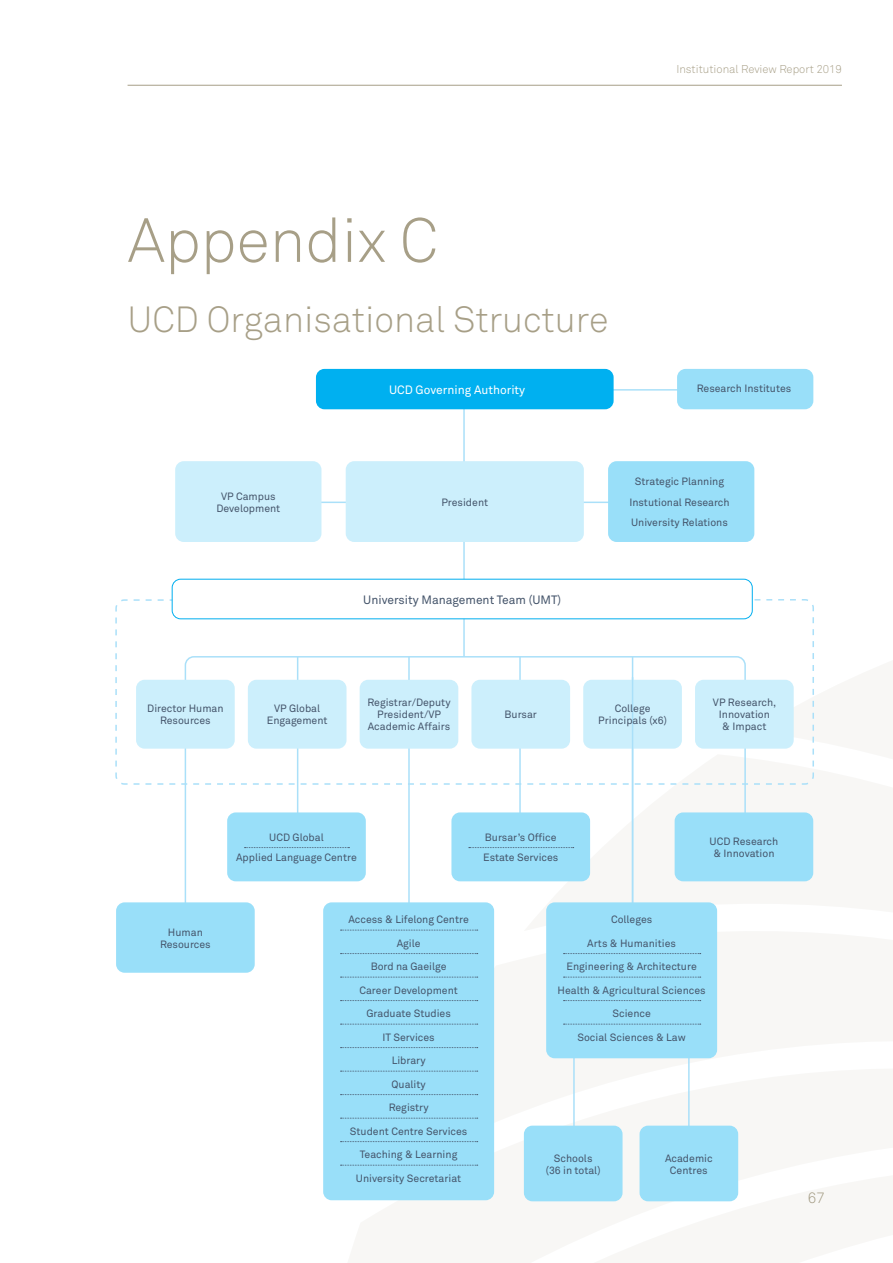
<style>
.page{position:relative;width:893px;height:1263px;background:#fff}
.page>*{position:absolute;margin:0;border:0;box-sizing:border-box;transform-origin:0 0}
.Heading_1a{font:300 61.5px "Akkurat";color:#a79f87}
.appendix_title{font:300 36px "Akkurat";color:#a79f87}
.t1{font:300 15px "Akkurat";color:#a79f87}
.subheads-blue-diagra{font:12px "Akkurat";color:#44546a}
.subheads-noRule-diag{font:12px "Akkurat";color:#fff}
.t2{font:300 11.25px "Akkurat";color:#a79f87}
.subheads-blue-diagra-2{font:10.5px/12px "Akkurat";color:#44546a;text-align:center}
.subheads-rule-blue{font:10.5px "Akkurat";color:#44546a}
</style>
<div class="page">
<hr style="left:128px;top:85px;width:714px;height:1px;background:#a79f87">
<svg style="left:494px;top:927px;width:245px;height:254px;fill:#f8f7f5"></svg>
<hr style="left:282px;top:502px;width:393px;height:1px;background:#aae0f9">
<svg style="left:184px;top:785px;width:563px;height:142px"></svg>
<hr style="left:360px;top:389px;width:369px;height:2px;background:#aae0f9">
<hr style="left:463px;top:405px;width:2px;height:252px;background:#aae0f9">
<hr style="left:632px;top:677px;width:1px;height:276px;background:#aae0f9">
<hr style="left:573px;top:977px;width:2px;height:216px;background:#aae0f9">
<hr style="left:688px;top:977px;width:2px;height:216px;background:#aae0f9">
<svg style="left:115px;top:598px;width:699px;height:187px"></svg>
<div style="left:346px;top:461px;width:238px;height:81px;background:#cceffc;border-radius:9px"></div>
<div style="left:175px;top:461px;width:146px;height:81px;background:#cceffc;border-radius:9px"></div>
<div style="left:608px;top:461px;width:146px;height:81px;background:#99dff9;border-radius:9px"></div>
<div style="left:227px;top:812px;width:139px;height:69px;background:#99dff9;border-radius:9px"></div>
<div style="left:116px;top:902px;width:139px;height:71px;background:#99dff9;border-radius:9px"></div>
<div style="left:323px;top:902px;width:171px;height:298px;background:#99dff9;border-radius:9px"></div>
<div style="left:546px;top:902px;width:171px;height:156px;background:#99dff9;border-radius:9px"></div>
<div style="left:524px;top:1126px;width:98px;height:75px;background:#99dff9;border-radius:9px"></div>
<div style="left:639px;top:1126px;width:99px;height:75px;background:#99dff9;border-radius:9px"></div>
<div style="left:451px;top:812px;width:139px;height:69px;background:#99dff9;border-radius:9px"></div>
<div style="left:675px;top:812px;width:138px;height:69px;background:#99dff9;border-radius:9px"></div>
<div style="left:677px;top:369px;width:136px;height:40px;background:#99dff9;border-radius:9px"></div>
<div style="left:316px;top:369px;width:298px;height:40px;background:#00b0f0;border-radius:9px"></div>
<div style="left:172px;top:579px;width:580px;height:40px;background:#fff;border-radius:9px"></div>
<div style="left:172px;top:579px;width:581px;height:40px;border:1px solid #00aeef;border-radius:9px"></div>
<svg style="left:245px;top:847px;width:104px;height:1px"></svg>
<svg style="left:341px;top:930px;width:137px;height:1px"></svg>
<svg style="left:341px;top:953px;width:137px;height:1px"></svg>
<svg style="left:341px;top:977px;width:137px;height:1px"></svg>
<svg style="left:341px;top:1000px;width:137px;height:1px"></svg>
<svg style="left:341px;top:1024px;width:137px;height:1px"></svg>
<svg style="left:341px;top:1047px;width:137px;height:1px"></svg>
<svg style="left:341px;top:1071px;width:137px;height:1px"></svg>
<svg style="left:341px;top:1094px;width:137px;height:1px"></svg>
<svg style="left:341px;top:1118px;width:137px;height:1px"></svg>
<svg style="left:341px;top:1141px;width:137px;height:1px"></svg>
<svg style="left:341px;top:1165px;width:137px;height:1px"></svg>
<svg style="left:564px;top:953px;width:137px;height:1px"></svg>
<svg style="left:564px;top:977px;width:137px;height:1px"></svg>
<svg style="left:564px;top:1000px;width:137px;height:1px"></svg>
<svg style="left:564px;top:1024px;width:137px;height:1px"></svg>
<svg style="left:469px;top:847px;width:105px;height:1px"></svg>
<p class="Heading_1a" style="left:128px;top:202px;width:312px">Appendix C</p>
<p class="appendix_title" style="left:128px;top:297px;width:482px">UCD Organisational Structure</p>
<p class="t2" style="left:676px;top:62px;width:167px">Institutional Review Report 2019</p>
<p class="subheads-noRule-diag" style="left:389px;top:382px;width:138px">UCD Governing Authority</p>
<p class="subheads-blue-diagra-2" style="left:697px;top:382px;width:96px">Research Institutes</p>
<p class="subheads-blue-diagra-2" style="left:216px;top:490px;width:65px">VP Campus<br>Development</p>
<p class="subheads-blue-diagra-2" style="left:441px;top:496px;width:48px">President</p>
<p class="subheads-blue-diagra-2" style="left:635px;top:475px;width:91px">Strategic Planning</p>
<p class="subheads-blue-diagra-2" style="left:629px;top:496px;width:102px">Instutional Research</p>
<p class="subheads-blue-diagra-2" style="left:631px;top:516px;width:98px">University Relations</p>
<p class="subheads-blue-diagra" style="left:363px;top:592px;width:199px">University Management Team (UMT)</p>
<p class="subheads-blue-diagra-2" style="left:147px;top:702px;width:78px">Director Human<br>Resources</p>
<p class="subheads-blue-diagra-2" style="left:267px;top:702px;width:62px">VP Global<br>Engagement</p>
<p class="subheads-blue-diagra-2" style="left:367px;top:696px;width:85px">Registrar/Deputy<br>President/VP<br>Academic Affairs</p>
<p class="subheads-blue-diagra-2" style="left:505px;top:708px;width:34px">Bursar</p>
<p class="subheads-blue-diagra-2" style="left:598px;top:702px;width:70px">College<br>Principals (x6)</p>
<p class="subheads-blue-diagra-2" style="left:713px;top:696px;width:65px">VP Research,<br>Innovation<br>&amp; Impact</p>
<p class="subheads-blue-diagra-2" style="left:160px;top:926px;width:52px">Human<br>Resources</p>
<p class="subheads-rule-blue" style="left:269px;top:830px;width:56px">UCD Global</p>
<p class="subheads-blue-diagra-2" style="left:236px;top:851px;width:122px">Applied Language Centre</p>
<p class="subheads-rule-blue" style="left:485px;top:830px;width:73px">Bursar’s Office</p>
<p class="subheads-blue-diagra-2" style="left:483px;top:851px;width:77px">Estate Services</p>
<p class="subheads-blue-diagra-2" style="left:710px;top:835px;width:70px">UCD Research &amp; Innovation</p>
<p class="subheads-rule-blue" style="left:348px;top:913px;width:122px">Access &amp; Lifelong Centre</p>
<p class="subheads-rule-blue" style="left:397px;top:936px;width:25px">Agile</p>
<p class="subheads-rule-blue" style="left:371px;top:960px;width:77px">Bord na Gaeilge</p>
<p class="subheads-rule-blue" style="left:359px;top:983px;width:100px">Career Development</p>
<p class="subheads-rule-blue" style="left:366px;top:1007px;width:86px">Graduate Studies</p>
<p class="subheads-rule-blue" style="left:383px;top:1030px;width:54px">IT Services</p>
<p class="subheads-rule-blue" style="left:392px;top:1054px;width:35px">Library</p>
<p class="subheads-rule-blue" style="left:392px;top:1077px;width:36px">Quality</p>
<p class="subheads-rule-blue" style="left:389px;top:1101px;width:41px">Registry</p>
<p class="subheads-rule-blue" style="left:350px;top:1124px;width:119px">Student Centre Services</p>
<p class="subheads-rule-blue" style="left:360px;top:1148px;width:99px">Teaching &amp; Learning</p>
<p class="subheads-rule-blue" style="left:356px;top:1171px;width:107px">University Secretariat</p>
<p class="subheads-blue-diagra-2" style="left:611px;top:913px;width:43px">Colleges</p>
<p class="subheads-rule-blue" style="left:587px;top:936px;width:90px">Arts &amp; Humanities</p>
<p class="subheads-rule-blue" style="left:566px;top:960px;width:132px">Engineering &amp; Architecture</p>
<p class="subheads-rule-blue" style="left:558px;top:983px;width:150px">Health &amp; Agricultural Sciences</p>
<p class="subheads-rule-blue" style="left:612px;top:1007px;width:40px">Science</p>
<p class="subheads-rule-blue" style="left:577px;top:1030px;width:110px">Social Sciences &amp; Law</p>
<p class="subheads-blue-diagra-2" style="left:546px;top:1152px;width:56px">Schools (36 in total)</p>
<p class="subheads-blue-diagra-2" style="left:665px;top:1152px;width:49px">Academic<br>Centres</p>
<h3 class="t1" style="left:808px;top:1188px;width:19px">67</h3>
</div>
